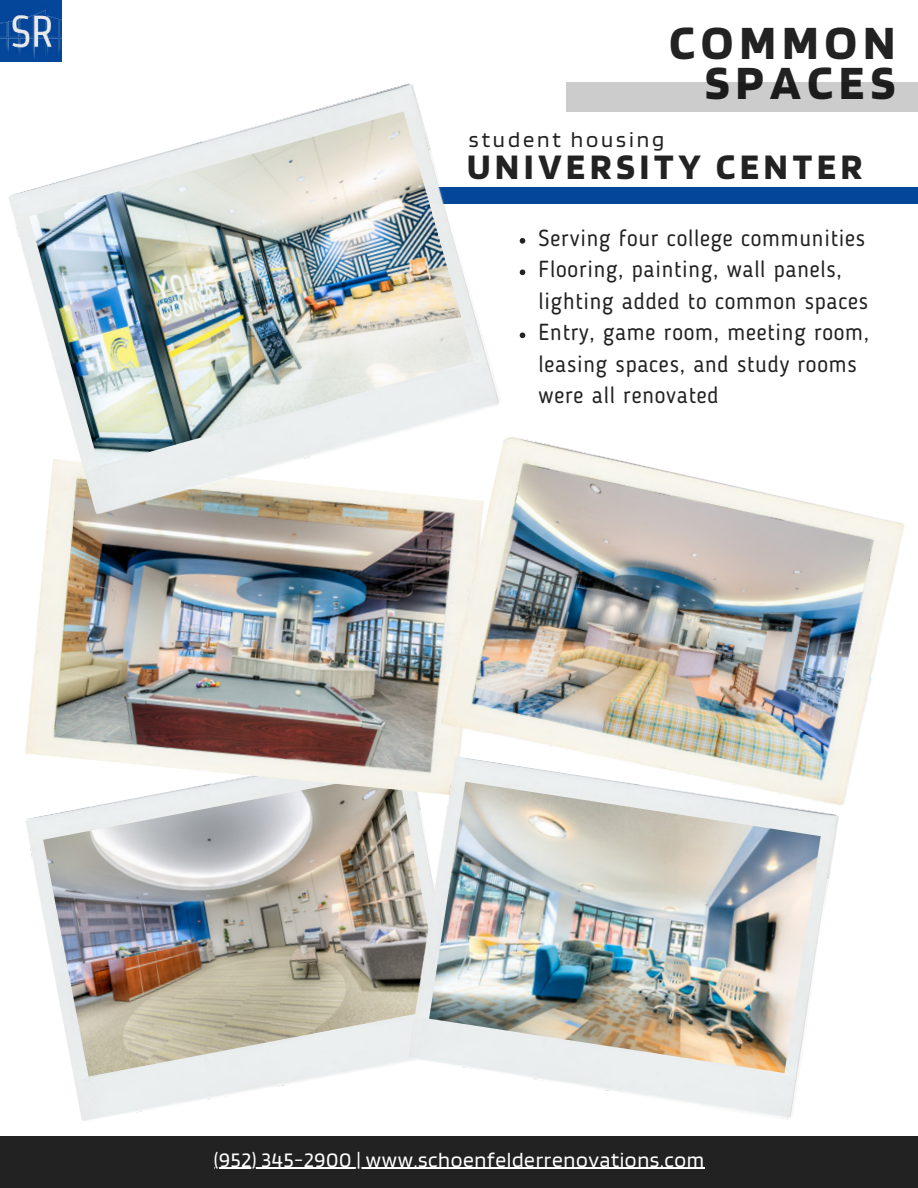
<style>
.page{position:relative;width:918px;height:1188px;background:#fff}
.page>*{position:absolute;margin:0;border:0;box-sizing:border-box;transform-origin:0 0}
.t1{font:700 49.8px/39.3px "Blinker";letter-spacing:.13em;color:#222;text-align:right}
.t2{font:700 37.5px "Blinker";letter-spacing:.13em;color:#222}
.t3{font:23.1px/31.5px "Blogger Sans";letter-spacing:.03em;color:#222}
.t4{font:22.5px "Blinker";letter-spacing:.13em;color:#222}
.t5{font:21.6px "Blinker";letter-spacing:.03em;color:#fff}
</style>
<div class="page">
<div style="left:0;top:1136px;width:918px;height:52px;background:#222"></div>
<img style="left:0;top:0;width:62px;height:62px">
<div style="left:566px;top:83px;width:352px;height:29px;background:#ccc"></div>
<div style="left:78px;top:187px;width:840px;height:16px;background:#03479a"></div>
<img style="left:43px;top:796px;width:365px;height:281px">
<img style="left:24px;top:518px;width:416px;height:278px">
<img style="left:9px;top:83px;width:494px;height:435px">
<img style="left:29px;top:111px;width:445px;height:355px">
<img style="left:440px;top:435px;width:464px;height:371px">
<hr style="left:214px;top:1168px;width:491px;height:1px;background:#fff">
<svg style="left:520px;top:238px;width:5px;height:6px"></svg>
<svg style="left:520px;top:270px;width:5px;height:5px"></svg>
<svg style="left:520px;top:333px;width:5px;height:5px"></svg>
<img style="left:408px;top:756px;width:431px;height:362px">
<img style="left:429px;top:782px;width:392px;height:291px">
<h1 class="t1" style="left:670px;top:24px;width:227px">COMMON<br>SPACES</h1>
<p class="t4" style="left:469px;top:128px;width:197px">student housing</p>
<h2 class="t2" style="left:467px;top:147px;width:397px">UNIVERSITY CENTER</h2>
<p class="t3" style="left:539px;top:222px;width:332px">Serving four college communities<br>Flooring, painting, wall panels, lighting added to common spaces<br>Entry, game room, meeting room, leasing spaces, and study rooms were all renovated</p>
<p class="t5" style="left:214px;top:1148px;width:492px">(952) 345-2900 | www.schoenfelderrenovations.com</p>
</div>
